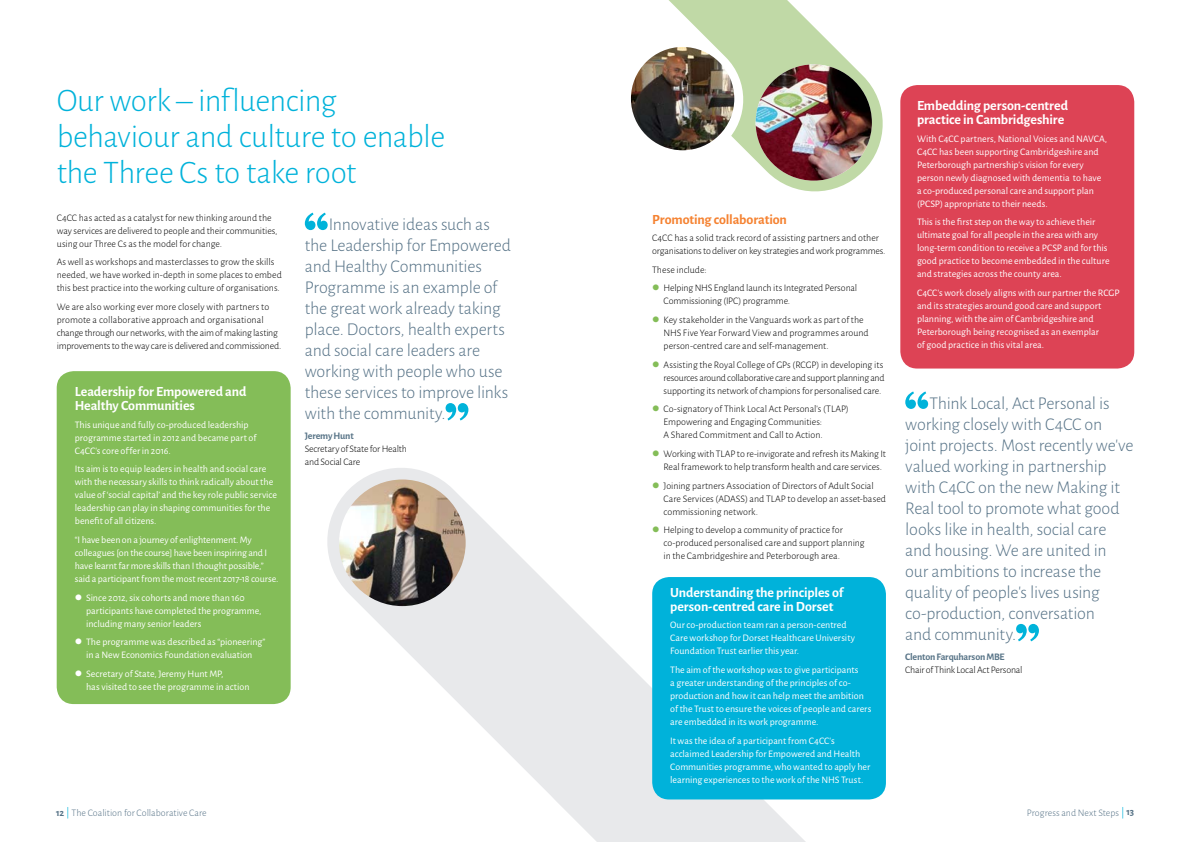
<style>
.page{position:relative;width:1191px;height:842px;background:#fff}
.page>*{position:absolute;margin:0;border:0;box-sizing:border-box;transform-origin:0 0}
.t1{font:300 33px/36px "Alegreya Sans";letter-spacing:-.015em;color:#00b2da}
.t2{font:300 18px/21px "Alegreya Sans";letter-spacing:-.01em;color:#577387}
.t3{font:700 14px/14px "Alegreya Sans";letter-spacing:-.01em;color:#fff}
.t4{font:700 14px "Alegreya Sans";letter-spacing:-.01em;color:#f58231}
.t5{font:10px/13px "Alegreya Sans";color:#fff}
.t6{font:300 10px/13px "Alegreya Sans";letter-spacing:-.005em;color:#000}
.t7{font:300 10px "Alegreya Sans";color:#577387}
.t8{font:700 10px "Alegreya Sans";letter-spacing:-.025em;color:#597588}
.t9{font:300 10px "Alegreya Sans";letter-spacing:-.025em;color:#000}
.s1{color:#84bd58}
.s2{font-weight:700}
</style>
<div class="page">
<svg style="left:327px;top:468px;width:338px;height:304px"></svg>
<svg style="left:528px;top:668px;width:358px;height:174px;fill:#e8e9eb"></svg>
<div style="left:652px;top:577px;width:234px;height:222px;background:#00b2da;border-radius:17px"></div>
<svg style="left:749px;top:0;width:134px;height:192px;fill:#c0d9a6"></svg>
<svg style="left:630px;top:0;width:119px;height:154px"></svg>
<div style="left:900px;top:85px;width:234px;height:284px;background:#dd4355;border-radius:17px"></div>
<img style="left:755px;top:64px;width:117px;height:117px;border-radius:58px">
<div style="left:57px;top:371px;width:234px;height:333px;background:#84bd58;border-radius:17px"></div>
<svg style="left:305px;top:213px;width:23px;height:17px"></svg>
<svg style="left:445px;top:403px;width:23px;height:17px"></svg>
<svg style="left:905px;top:391px;width:23px;height:18px"></svg>
<svg style="left:1016px;top:624px;width:23px;height:17px"></svg>
<img style="left:631px;top:47px;width:103px;height:103px;border-radius:52px">
<img style="left:339px;top:479px;width:126px;height:127px;border-radius:63px">
<svg style="left:1122px;top:807px;width:1px;height:12px"></svg>
<svg style="left:68px;top:807px;width:1px;height:12px"></svg>
<h1 class="t1" style="left:57px;top:82px;width:390px">Our work – influencing behaviour and culture to enable the Three Cs to take root</h1>
<p class="t6" style="left:57px;top:211px;width:222px">C4CC has acted as a catalyst for new thinking around the way services are delivered to people and their communities, using our Three Cs as the model for change.</p>
<p class="t6" style="left:57px;top:255px;width:227px">As well as workshops and masterclasses to grow the skills needed, we have worked in-depth in some places to embed this best practice into the working culture of organisations.</p>
<p class="t6" style="left:57px;top:300px;width:226px">We are also working ever more closely with partners to promote a collaborative approach and organisational change through our networks, with the aim of making lasting improvements to the way care is delivered and commissioned.</p>
<h3 class="t3" style="left:75px;top:384px;width:173px">Leadership for Empowered and<br>Healthy Communities</h3>
<p class="t5" style="left:75px;top:417px;width:183px">This unique and fully co-produced leadership programme started in 2012 and became part of<br>C4CC’s core offer in 2016.</p>
<p class="t5" style="left:75px;top:462px;width:204px">Its aim is to equip leaders in health and social care with the necessary skills to think radically about the value of ‘social capital’ and the key role public service leadership can play in shaping communities for the benefit of all citizens.</p>
<p class="t5" style="left:75px;top:533px;width:205px">“I have been on a journey of enlightenment. My colleagues [on the course] have been inspiring and I have learnt far more skills than I thought possible,” said a participant from the most recent 2017-18 course.</p>
<p class="t5" style="left:86px;top:590px;width:177px;text-indent:-11px">● Since 2012, six cohorts and more than 160 participants have completed the programme, including many senior leaders</p>
<p class="t5" style="left:75px;top:635px;width:192px;text-align:center">● The programme was described as “pioneering” in a New Economics Foundation evaluation</p>
<p class="t5" style="left:86px;top:667px;width:165px;text-indent:-11px">● Secretary of State, Jeremy Hunt MP,<br>has visited to see the programme in action</p>
<p class="t2" style="left:305px;top:213px;width:208px;text-indent:24px">Innovative ideas such as the Leadership for Empowered and Healthy Communities<br>Programme is an example of the great work already taking place. Doctors, health experts and social care leaders are working with people who use these services to improve links with the community.</p>
<p class="t8" style="left:305px;top:429px;width:50px">Jeremy Hunt</p>
<p class="t6" style="left:305px;top:442px;width:104px">Secretary of State for Health and Social Care</p>
<h3 class="t4" style="left:652px;top:209px;width:136px">Promoting collaboration</h3>
<p class="t6" style="left:652px;top:231px;width:235px">C4CC has a solid track record of assisting partners and other organisations to deliver on key strategies and work programmes.</p>
<p class="t6" style="left:652px;top:263px;width:56px">These include:</p>
<p class="t6" style="left:663px;top:281px;width:195px;text-indent:-11px"><span class="s1">●</span> Helping NHS England launch its Integrated Personal<br>Commissioning (IPC) programme.</p>
<p class="t6" style="left:663px;top:313px;width:207px;text-indent:-11px"><span class="s1">●</span> Key stakeholder in the Vanguards work as part of the<br>NHS Five Year Forward View and programmes around person-centred care and self-management.</p>
<p class="t6" style="left:663px;top:358px;width:222px;text-indent:-11px"><span class="s1">●</span> Assisting the Royal College of GPs (RCGP) in developing its resources around collaborative care and support planning and supporting its network of champions for personalised care.</p>
<p class="t6" style="left:663px;top:402px;width:187px;text-indent:-11px"><span class="s1">●</span> Co-signatory of Think Local Act Personal’s (TLAP)<br>Empowering and Engaging Communities:<br>A Shared Commitment and Call to Action.</p>
<p class="t6" style="left:663px;top:447px;width:224px;text-indent:-11px"><span class="s1">●</span> Working with TLAP to re-invigorate and refresh its Making It<br>Real framework to help transform health and care services.</p>
<p class="t6" style="left:663px;top:479px;width:224px;text-indent:-11px"><span class="s1">●</span> Joining partners Association of Directors of Adult Social<br>Care Services (ADASS) and TLAP to develop an asset-based commissioning network.</p>
<p class="t6" style="left:663px;top:523px;width:203px;text-indent:-11px"><span class="s1">●</span> Helping to develop a community of practice for co-produced personalised care and support planning in the Cambridgeshire and Peterborough area.</p>
<h3 class="t3" style="left:670px;top:585px;width:175px">Understanding the principles of person-centred care in Dorset</h3>
<p class="t5" style="left:670px;top:618px;width:186px">Our co-production team ran a person-centred<br>Care workshop for Dorset Healthcare University<br>Foundation Trust earlier this year.</p>
<p class="t5" style="left:670px;top:663px;width:203px">The aim of the workshop was to give participants<br>a greater understanding of the principles of co&shy;production and how it can help meet the ambition of the Trust to ensure the voices of people and carers are embedded in its work programme.</p>
<p class="t5" style="left:670px;top:734px;width:202px">It was the idea of a participant from C4CC’s acclaimed Leadership for Empowered and Health Communities programme, who wanted to apply her learning experiences to the work of the NHS Trust.</p>
<h3 class="t3" style="left:917px;top:98px;width:153px">Embedding person-centred practice in Cambridgeshire</h3>
<p class="t5" style="left:917px;top:131px;width:192px">With C4CC partners, National Voices and NAVCA, C4CC has been supporting Cambridgeshire and Peterborough partnership’s vision for every person newly diagnosed with dementia to have a co-produced personal care and support plan (PCSP) appropriate to their needs.</p>
<p class="t5" style="left:917px;top:215px;width:194px">This is the first step on the way to achieve their ultimate goal for all people in the area with any long-term condition to receive a PCSP and for this good practice to become embedded in the culture and strategies across the county area.</p>
<p class="t5" style="left:917px;top:286px;width:204px">C4CC’s work closely aligns with our partner the RCGP and its strategies around good care and support planning, with the aim of Cambridgeshire and Peterborough being recognised as an exemplar<br>of good practice in this vital area.</p>
<p class="t2" style="left:905px;top:392px;width:229px;text-indent:24px">Think Local, Act Personal is working closely with C4CC on joint projects. Most recently we’ve valued working in partnership with C4CC on the new Making it<br>Real tool to promote what good looks like in health, social care and housing. We are united in our ambitions to increase the quality of people’s lives using co-production, conversation<br>and community.</p>
<p class="t8" style="left:905px;top:649px;width:101px">Clenton Farquharson MBE</p>
<p class="t9" style="left:905px;top:663px;width:119px">Chair of Think Local Act Personal</p>
<p class="t7" style="left:56px;top:806px;width:152px"><span class="s2">12</span> The Coalition for Collaborative Care</p>
<p class="t7" style="left:1026px;top:806px;width:109px">Progress and Next Steps <span class="s2">13</span></p>
</div>
